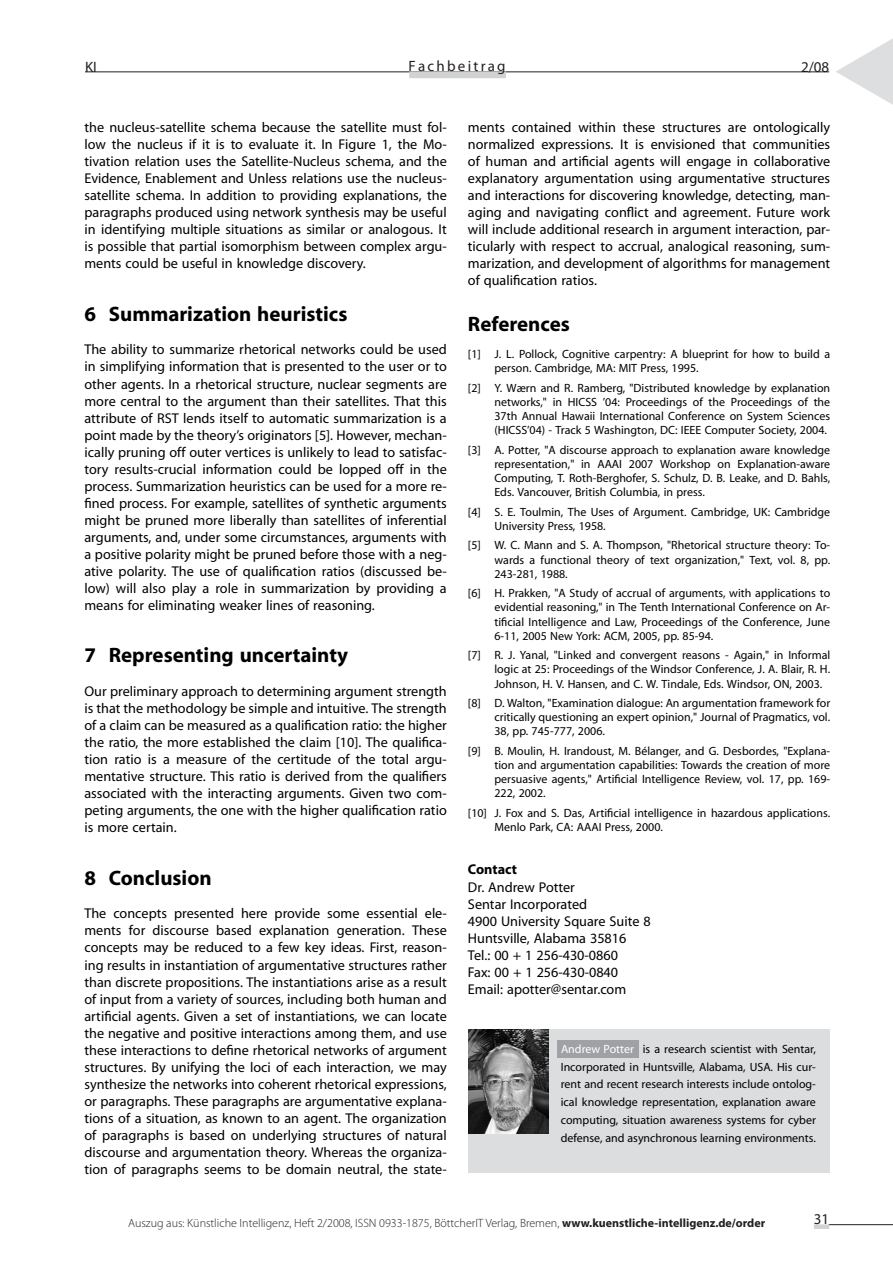
<style>
.page{position:relative;width:893px;height:1263px;background:#fff}
.page>*{position:absolute;margin:0;border:0;box-sizing:border-box;transform-origin:0 0}
.t1{font:700 20.85px "Myriad";color:#000}
.t2{font:15px "Myriad Pro";letter-spacing:.15em;color:#231f20}
.t3{font:14.25px/17.1px "Myriad";color:#000;text-align:justify}
.t4{font:700 14.25px "Myriad";color:#000}
.t5{font:12px/14.2px "Myriad";color:#000;text-align:justify}
.t6{font:300 12px "Myriad Pro";color:#231f20}
.s1{color:#fff}
.s2{font-weight:700}
</style>
<div class="page">
<div style="left:468px;top:1029px;width:362px;height:143px;background:#dcdddf"></div>
<img style="left:468px;top:1029px;width:81px;height:104px">
<div style="left:557px;top:1040px;width:81px;height:17px;background:#a0a1a5"></div>
<hr style="left:829px;top:1224px;width:64px;height:1px;background:#231f20">
<hr style="left:85px;top:72px;width:744px;height:1px;background:#231f20">
<div style="left:814px;top:1224px;width:15px;height:5px;background:#d1d2d4"></div>
<div style="left:409px;top:71px;width:97px;height:7px;background:#d1d2d4"></div>
<svg style="left:836px;top:38px;width:57px;height:67px"></svg>
<p class="t2" style="left:409px;top:57px;width:99px">Fachbeitrag</p>
<p class="t2" style="left:85px;top:57px;width:13px">KI</p>
<p class="t2" style="left:801px;top:57px;width:30px">2/08</p>
<p class="t3" style="left:84px;top:119px;width:364px">the nucleus-satellite schema because the satellite must fol&shy;low the nucleus if it is to evaluate it. In Figure 1, the Mo&shy;tivation relation uses the Satellite-Nucleus schema, and the Evidence, Enablement and Unless relations use the nucleus&shy;satellite schema. In addition to providing explanations, the paragraphs produced using network synthesis may be useful in identifying multiple situations as similar or analogous. It is possible that partial isomorphism between complex argu&shy;ments could be useful in knowledge discovery.</p>
<h1 class="t1" style="left:84px;top:303px;width:264px">6 Summarization heuristics</h1>
<p class="t3" style="left:84px;top:342px;width:364px">The ability to summarize rhetorical networks could be used in simplifying information that is presented to the user or to other agents. In a rhetorical structure, nuclear segments are more central to the argument than their satellites. That this attribute of RST lends itself to automatic summarization is a point made by the theory’s originators [5]. However, mechan&shy;ically pruning off outer vertices is unlikely to lead to satisfac&shy;tory results-crucial information could be lopped off in the process. Summarization heuristics can be used for a more re&shy;fined process. For example, satellites of synthetic arguments might be pruned more liberally than satellites of inferential arguments, and, under some circumstances, arguments with a positive polarity might be pruned before those with a neg&shy;ative polarity. The use of qualification ratios (discussed be&shy;low) will also play a role in summarization by providing a means for eliminating weaker lines of reasoning.</p>
<h1 class="t1" style="left:84px;top:644px;width:265px">7 Representing uncertainty</h1>
<p class="t3" style="left:84px;top:683px;width:364px">Our preliminary approach to determining argument strength is that the methodology be simple and intuitive. The strength of a claim can be measured as a qualification ratio: the higher the ratio, the more established the claim [10]. The qualifica&shy;tion ratio is a measure of the certitude of the total argu&shy;mentative structure. This ratio is derived from the qualifiers associated with the interacting arguments. Given two com&shy;peting arguments, the one with the higher qualification ratio is more certain.</p>
<h1 class="t1" style="left:84px;top:867px;width:129px">8 Conclusion</h1>
<p class="t3" style="left:84px;top:906px;width:364px">The concepts presented here provide some essential ele&shy;ments for discourse based explanation generation. These concepts may be reduced to a few key ideas. First, reason&shy;ing results in instantiation of argumentative structures rather than discrete propositions. The instantiations arise as a result of input from a variety of sources, including both human and artificial agents. Given a set of instantiations, we can locate the negative and positive interactions among them, and use these interactions to define rhetorical networks of argument structures. By unifying the loci of each interaction, we may synthesize the networks into coherent rhetorical expressions, or paragraphs. These paragraphs are argumentative explana&shy;tions of a situation, as known to an agent. The organization of paragraphs is based on underlying structures of natural discourse and argumentation theory. Whereas the organiza&shy;tion of paragraphs seems to be domain neutral, the state-</p>
<p class="t3" style="left:468px;top:119px;width:364px">ments contained within these structures are ontologically normalized expressions. It is envisioned that communities of human and artificial agents will engage in collaborative explanatory argumentation using argumentative structures and interactions for discovering knowledge, detecting, man&shy;aging and navigating conflict and agreement. Future work will include additional research in argument interaction, par&shy;ticularly with respect to accrual, analogical reasoning, sum&shy;marization, and development of algorithms for management of qualification ratios.</p>
<h1 class="t1" style="left:468px;top:313px;width:103px">References</h1>
<p class="t5" style="left:494px;top:347px;width:337px;text-indent:-27px">[1] J. L. Pollock, Cognitive carpentry: A blueprint for how to build a person. Cambridge, MA: MIT Press, 1995.</p>
<p class="t5" style="left:494px;top:381px;width:337px;text-indent:-27px">[2] Y. Wærn and R. Ramberg, "Distributed knowledge by explanation networks," in HICSS ’04: Proceedings of the Proceedings of the 37th Annual Hawaii International Conference on System Sciences (HICSS’04) - Track 5 Washington, DC: IEEE Computer Society, 2004.</p>
<p class="t5" style="left:494px;top:443px;width:337px;text-indent:-27px">[3] A. Potter, "A discourse approach to explanation aware knowledge representation," in AAAI 2007 Workshop on Explanation-aware Computing, T. Roth-Berghofer, S. Schulz, D. B. Leake, and D. Bahls, Eds. Vancouver, British Columbia, in press.</p>
<p class="t5" style="left:494px;top:505px;width:337px;text-indent:-27px">[4] S. E. Toulmin, The Uses of Argument. Cambridge, UK: Cambridge<br>University Press, 1958.</p>
<p class="t5" style="left:494px;top:539px;width:337px;text-indent:-27px">[5] W. C. Mann and S. A. Thompson, "Rhetorical structure theory: To&shy;wards a functional theory of text organization," Text, vol. 8, pp.<br>243-281, 1988.</p>
<p class="t5" style="left:494px;top:586px;width:337px;text-indent:-27px">[6] H. Prakken, "A Study of accrual of arguments, with applications to evidential reasoning," in The Tenth International Conference on Ar&shy;tificial Intelligence and Law, Proceedings of the Conference, June 6-11, 2005 New York: ACM, 2005, pp. 85-94.</p>
<p class="t5" style="left:494px;top:649px;width:337px;text-indent:-27px">[7] R. J. Yanal, "Linked and convergent reasons - Again," in Informal logic at 25: Proceedings of the Windsor Conference, J. A. Blair, R. H.<br>Johnson, H. V. Hansen, and C. W. Tindale, Eds. Windsor, ON, 2003.</p>
<p class="t5" style="left:494px;top:696px;width:337px;text-indent:-27px">[8] D. Walton, "Examination dialogue: An argumentation framework for critically questioning an expert opinion," Journal of Pragmatics, vol.<br>38, pp. 745-777, 2006.</p>
<p class="t5" style="left:494px;top:744px;width:337px;text-indent:-27px">[9] B. Moulin, H. Irandoust, M. Bélanger, and G. Desbordes, "Explana&shy;tion and argumentation capabilities: Towards the creation of more persuasive agents," Artificial Intelligence Review, vol. 17, pp. 169- 222, 2002.</p>
<p class="t5" style="left:494px;top:806px;width:337px;text-indent:-27px">[10] J. Fox and S. Das, Artificial intelligence in hazardous applications.<br>Menlo Park, CA: AAAI Press, 2000.</p>
<p class="t4" style="left:468px;top:862px;width:51px">Contact</p>
<p class="t3" style="left:468px;top:879px;width:184px;text-align:left">Dr. Andrew Potter<br>Sentar Incorporated<br>4900 University Square Suite 8<br>Huntsville, Alabama 35816<br>Tel.: 00 + 1 256-430-0860<br>Fax: 00 + 1 256-430-0840<br>Email: apotter@sentar.com</p>
<p class="t5" style="left:561px;top:1041px;width:257px;line-height:17.7px"><span class="s1">Andrew Potter</span> is a research scientist with Sentar, Incorporated in Huntsville, Alabama, USA. His cur&shy;rent and recent research interests include ontolog&shy;ical knowledge representation, explanation aware computing, situation awareness systems for cyber defense, and asynchronous learning environments.</p>
<p class="t6" style="left:128px;top:1216px;width:639px">Auszug aus: Künstliche Intelligenz, Heft 2/2008, ISSN 0933-1875, BöttcherIT Verlag, Bremen, <span class="s2">www.kuenstliche-intelligenz.de/order</span></p>
<p class="t2" style="left:814px;top:1210px;width:17px">31</p>
</div>
